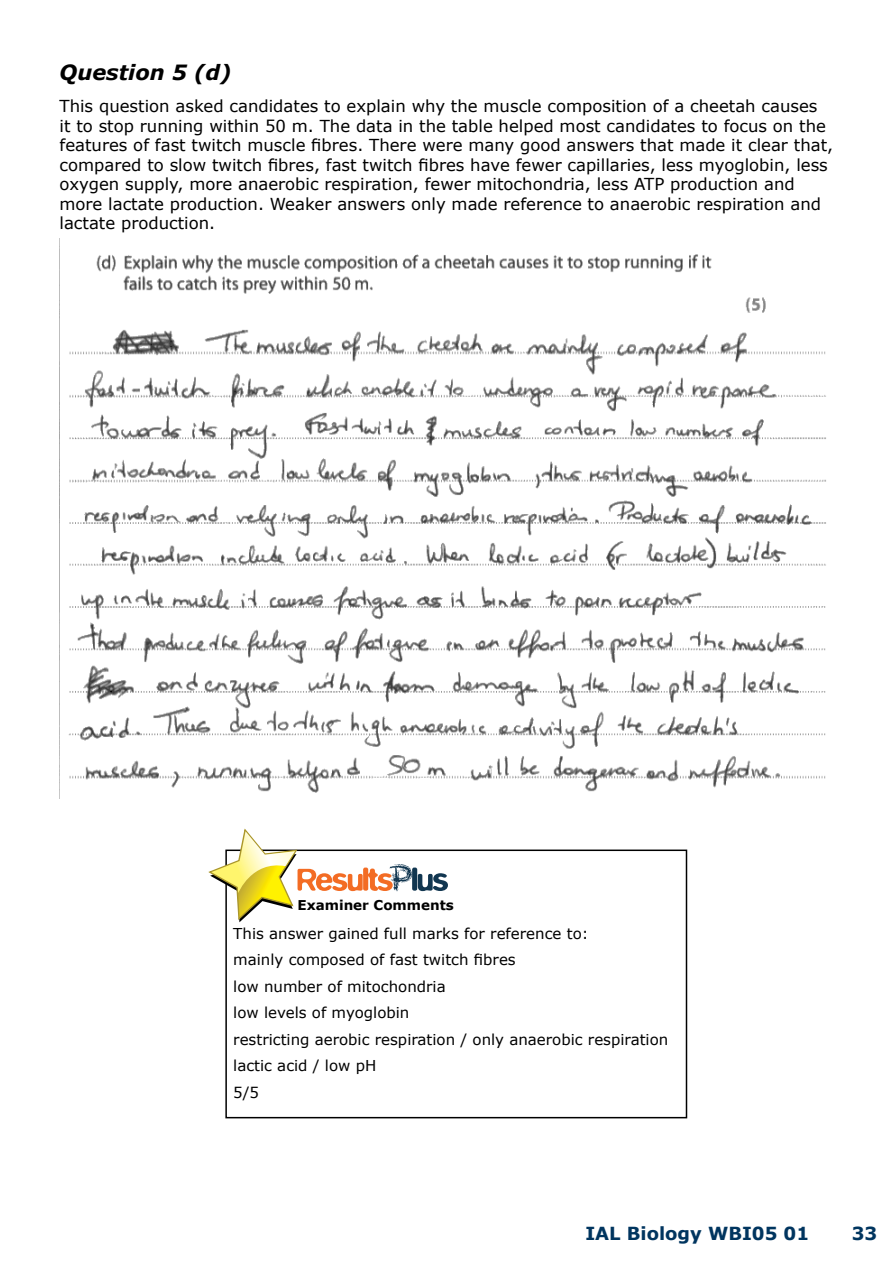
<style>
.page{position:relative;width:893px;height:1263px;background:#fff}
.page>*{position:absolute;margin:0;border:0;box-sizing:border-box;transform-origin:0 0}
.t1{font:italic 700 21px "Verdana";color:#000}
.t2{font:700 18px "Verdana";color:#00355f}
.t3{font:16.5px/19.5px "Verdana";color:#000}
.t4{font:15px/26.5px "Verdana";color:#000}
.t5{font:700 13.5px "Verdana";color:#000}
</style>
<div class="page">
<img style="left:68px;top:254px;width:758px;height:539px">
<div style="left:225px;top:849px;width:462px;height:269px;border:2px solid #000"></div>
<svg style="left:208px;top:828px;width:240px;height:94px"></svg>
<p class="t1" style="left:60px;top:57px;width:174px">Question 5 (d)</p>
<p class="t3" style="left:60px;top:96px;width:775px">This question asked candidates to explain why the muscle composition of a cheetah causes<br>it to stop running within 50 m. The data in the table helped most candidates to focus on the features of fast twitch muscle fibres. There were many good answers that made it clear that, compared to slow twitch fibres, fast twitch fibres have fewer capillaries, less myoglobin, less oxygen supply, more anaerobic respiration, fewer mitochondria, less ATP production and more lactate production. Weaker answers only made reference to anaerobic respiration and lactate production.</p>
<p class="t5" style="left:298px;top:895px;width:158px">Examiner Comments</p>
<p class="t4" style="left:233px;top:920px;width:437px">This answer gained full marks for reference to:<br>mainly composed of fast twitch fibres<br>low number of mitochondria<br>low levels of myoglobin<br>restricting aerobic respiration / only anaerobic respiration lactic acid / low pH<br>5/5</p>
<p class="t2" style="left:585px;top:1221px;width:225px">IAL Biology WBI05 01</p>
<p class="t2" style="left:852px;top:1221px;width:27px">33</p>
</div>
